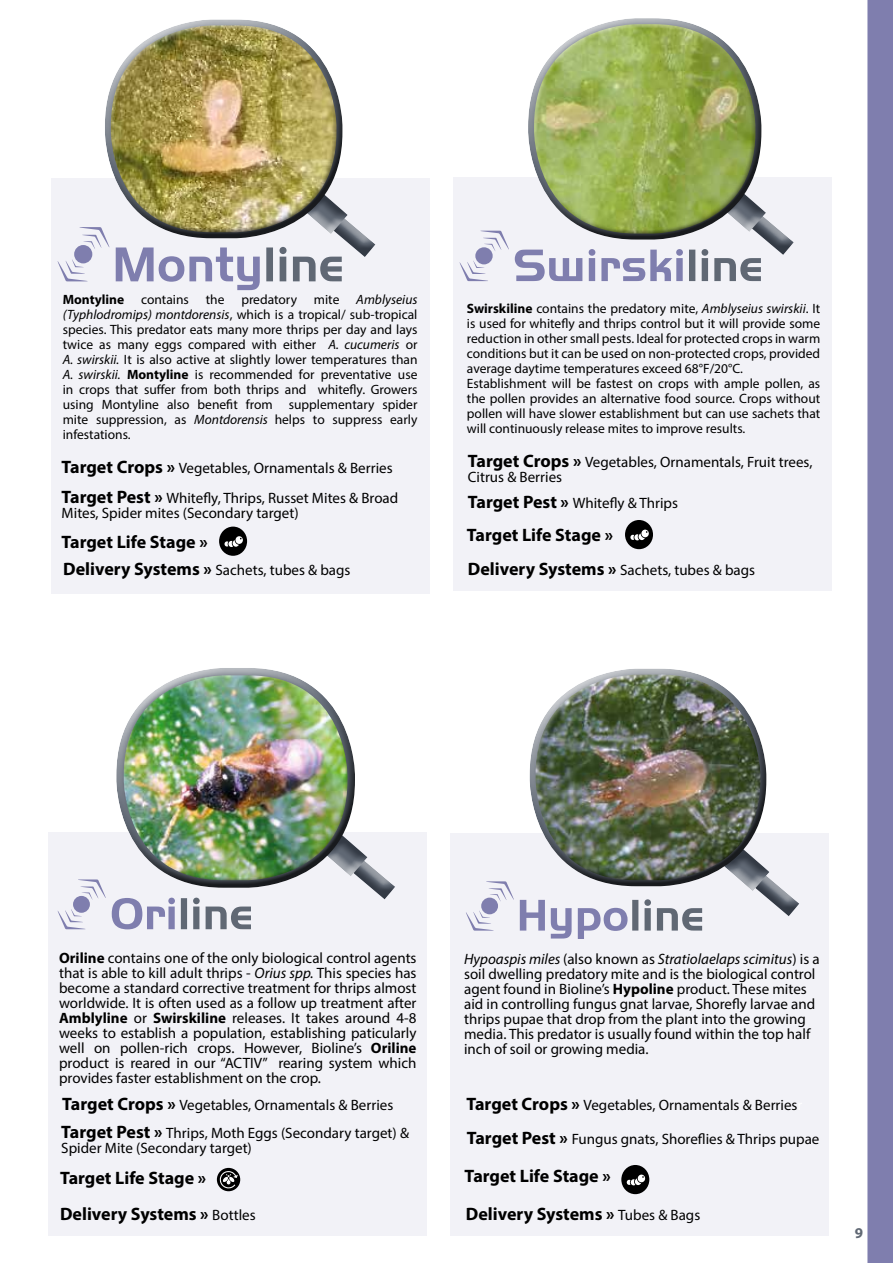
<style>
.page{position:relative;width:893px;height:1263px;background:#fff}
.page>*{position:absolute;margin:0;border:0;box-sizing:border-box;transform-origin:0 0}
.t1{font:700 18px "Myriad Pro";color:#000}
.t2{font:15px/15px "Myriad Pro";color:#000}
.t3{font:700 15px "Myriad Pro";color:#606874}
.t4{font:13.5px/15px "Myriad Pro";color:#000;text-align:justify}
.s1{font-weight:700}
.s2{font-style:italic}
.s3{font-weight:700;font-size:18px}
.s4{color:#fff}
.s5{font-weight:400;font-size:15px}
</style>
<div class="page">
<svg style="left:867px;top:0;width:26px;height:1263px;background:#8382b1"></svg>
<div style="left:453px;top:177px;width:378px;height:414px;background:#f2f2f7"></div>
<div style="left:51px;top:178px;width:378px;height:416px;background:#f2f2f7"></div>
<svg style="left:515px;top:250px;width:67px;height:31px"></svg>
<svg style="left:589px;top:249px;width:6px;height:32px"></svg>
<svg style="left:601px;top:249px;width:82px;height:32px"></svg>
<svg style="left:689px;top:250px;width:6px;height:31px"></svg>
<svg style="left:701px;top:249px;width:7px;height:32px"></svg>
<svg style="left:714px;top:210px;width:80px;height:71px"></svg>
<svg style="left:459px;top:261px;width:29px;height:20px"></svg>
<svg style="left:481px;top:231px;width:28px;height:20px"></svg>
<div style="left:475px;top:247px;width:18px;height:17px;background:#7f7eae;border-radius:50%"></div>
<svg style="left:116px;top:247px;width:144px;height:43px"></svg>
<svg style="left:266px;top:247px;width:7px;height:34px"></svg>
<svg style="left:279px;top:247px;width:8px;height:34px"></svg>
<svg style="left:293px;top:211px;width:83px;height:70px"></svg>
<svg style="left:58px;top:259px;width:30px;height:22px"></svg>
<svg style="left:79px;top:227px;width:30px;height:22px"></svg>
<div style="left:74px;top:245px;width:18px;height:18px;background:#7f7eae;border-radius:50%"></div>
<div style="left:103px;top:19px;width:230px;height:174px;background:#fff;opacity:.75"></div>
<div style="left:109px;top:49px;width:234px;height:192px;background:#000;opacity:.75"></div>
<div style="left:219px;top:527px;width:28px;height:29px;background:#000;border-radius:50%"></div>
<svg style="left:224px;top:536px;width:19px;height:11px"></svg>
<div style="left:526px;top:17px;width:225px;height:177px;background:#fff;opacity:.75"></div>
<div style="left:532px;top:48px;width:231px;height:194px;background:#000;opacity:.75"></div>
<div style="left:625px;top:520px;width:28px;height:29px;background:#000;border-radius:50%"></div>
<svg style="left:630px;top:530px;width:19px;height:10px"></svg>
<div style="left:48px;top:832px;width:378px;height:404px;background:#f2f2f7"></div>
<div style="left:451px;top:834px;width:378px;height:402px;background:#f2f2f7"></div>
<svg style="left:355px;top:846px;width:40px;height:54px"></svg>
<svg style="left:217px;top:1168px;width:23px;height:23px"></svg>
<svg style="left:220px;top:1171px;width:18px;height:17px"></svg>
<svg style="left:751px;top:878px;width:48px;height:38px"></svg>
<div style="left:529px;top:667px;width:228px;height:174px;background:#fff;opacity:.75"></div>
<div style="left:534px;top:698px;width:235px;height:191px;background:#000;opacity:.75"></div>
<svg style="left:112px;top:898px;width:63px;height:31px"></svg>
<svg style="left:181px;top:898px;width:6px;height:31px"></svg>
<svg style="left:193px;top:898px;width:7px;height:31px"></svg>
<svg style="left:206px;top:906px;width:45px;height:23px"></svg>
<svg style="left:58px;top:909px;width:27px;height:20px"></svg>
<svg style="left:78px;top:879px;width:28px;height:21px"></svg>
<div style="left:73px;top:896px;width:17px;height:17px;background:#7f7eae;border-radius:50%"></div>
<svg style="left:520px;top:900px;width:25px;height:30px"></svg>
<svg style="left:551px;top:908px;width:21px;height:30px"></svg>
<svg style="left:578px;top:900px;width:60px;height:39px"></svg>
<svg style="left:644px;top:899px;width:7px;height:31px"></svg>
<svg style="left:657px;top:908px;width:45px;height:22px"></svg>
<svg style="left:466px;top:911px;width:28px;height:20px"></svg>
<svg style="left:486px;top:881px;width:28px;height:20px"></svg>
<div style="left:481px;top:898px;width:17px;height:16px;background:#7f7eae;border-radius:50%"></div>
<div style="left:114px;top:668px;width:231px;height:174px;background:#fff;opacity:.75"></div>
<div style="left:120px;top:697px;width:235px;height:193px;background:#000;opacity:.75"></div>
<div style="left:621px;top:1165px;width:28px;height:29px;background:#000;border-radius:50%"></div>
<svg style="left:627px;top:1174px;width:18px;height:11px"></svg>
<p class="t4" style="left:63px;top:291px;width:356px"><span class="s1">Montyline</span> contains the predatory mite <span class="s2">Amblyseius (Typhlodromips) montdorensis</span>, which is a tropical/ sub-tropical species. This predator eats many more thrips per day and lays twice as many eggs compared with either <span class="s2">A. cucumeris</span> or <span class="s2">A. swirskii.</span> It is also active at slightly lower temperatures than <span class="s2">A. swirskii.</span> <span class="s1">Montyline</span> is recommended for preventative use in crops that suffer from both thrips and whitefly. Growers using Montyline also benefit from supplementary spider mite suppression, as <span class="s2">Montdorensis</span> helps to suppress early infestations.</p>
<p class="t4" style="left:467px;top:301px;width:355px;text-align:left"><span class="s1">Swirskiline</span> contains the predatory mite, <span class="s2">Amblyseius swirskii</span>. It is used for whitefly and thrips control but it will provide some reduction in other small pests. Ideal for protected crops in warm conditions but it can be used on non-protected crops, provided average daytime temperatures exceed 68°F/20°C.<br>Establishment will be fastest on crops with ample pollen, as the pollen provides an alternative food source. Crops without pollen will have slower establishment but can use sachets that will continuously release mites to improve results.</p>
<p class="t2" style="left:62px;top:460px;width:333px"><span class="s3">Target Crops »</span> Vegetables, Ornamentals &amp; Berries</p>
<p class="t2" style="left:468px;top:454px;width:346px"><span class="s3">Target Crops »</span> Vegetables, Ornamentals, Fruit trees,<br>Citrus &amp; Berries</p>
<p class="t2" style="left:62px;top:491px;width:338px"><span class="s3">Target Pest »</span> Whitefly, Thrips, Russet Mites &amp; Broad<br>Mites, Spider mites (Secondary target)</p>
<p class="t1" style="left:62px;top:530px;width:148px">Target Life Stage »</p>
<p class="t2" style="left:468px;top:495px;width:212px"><span class="s3">Target Pest »</span> Whitefly &amp; Thrips</p>
<p class="t1" style="left:467px;top:523px;width:148px">Target Life Stage »</p>
<p class="t2" style="left:63px;top:562px;width:289px"><span class="s3">Delivery Systems »</span> Sachets, tubes &amp; bags</p>
<p class="t2" style="left:468px;top:562px;width:289px"><span class="s3">Delivery Systems »</span> Sachets, tubes &amp; bags</p>
<p class="t2" style="left:59px;top:950px;width:359px;text-align:justify"><span class="s1">Oriline</span> contains one of the only biological control agents that is able to kill adult thrips - <span class="s2">Orius spp.</span> This species has become a standard corrective treatment for thrips almost worldwide. It is often used as a follow up treatment after <span class="s1">Amblyline</span> or <span class="s1">Swirskiline</span> releases. It takes around 4-8 weeks to establish a population, establishing paticularly well on pollen-rich crops. However, Bioline’s <span class="s1">Oriline </span>product is reared in our “ACTIV” rearing system which provides faster establishment on the crop.</p>
<p class="t2" style="left:464px;top:951px;width:357px"><span class="s2">Hypoaspis miles</span> (also known as <span class="s2">Stratiolaelaps scimitus</span>) is a soil dwelling predatory mite and is the biological control agent found in Bioline’s <span class="s1">Hypoline</span> product. These mites aid in controlling fungus gnat larvae, Shorefly larvae and thrips pupae that drop from the plant into the growing media. This predator is usually found within the top half inch of soil or growing media.</p>
<p class="t2" style="left:61px;top:1091px;width:349px;line-height:27.8px"><span class="s3">Target Crops »</span> Vegetables, Ornamentals &amp; Berries<br><span class="s3">Target Pest »</span> Thrips, Moth Eggs (Secondary target) &amp;</p>
<p class="t2" style="left:61px;top:1140px;width:192px">Spider Mite (Secondary target)</p>
<p class="t2" style="left:466px;top:1097px;width:337px"><span class="s3">Target Crops »</span> Vegetables, Ornamentals &amp; Berries<span class="s4">r</span></p>
<p class="t2" style="left:467px;top:1131px;width:354px"><span class="s3">Target Pest »</span> Fungus gnats, Shoreflies &amp; Thrips pupae</p>
<p class="t1" style="left:60px;top:1166px;width:148px">Target Life Stage »</p>
<p class="t1" style="left:465px;top:1165px;width:148px">Target Life Stage »</p>
<p class="t1" style="left:60px;top:1202px;width:197px">Delivery Systems » <span class="s5">Bottles</span></p>
<p class="t1" style="left:466px;top:1202px;width:236px">Delivery Systems » <span class="s5">Tubes &amp; Bags</span></p>
<p class="t3" style="left:855px;top:1223px;width:10px">9</p>
</div>
